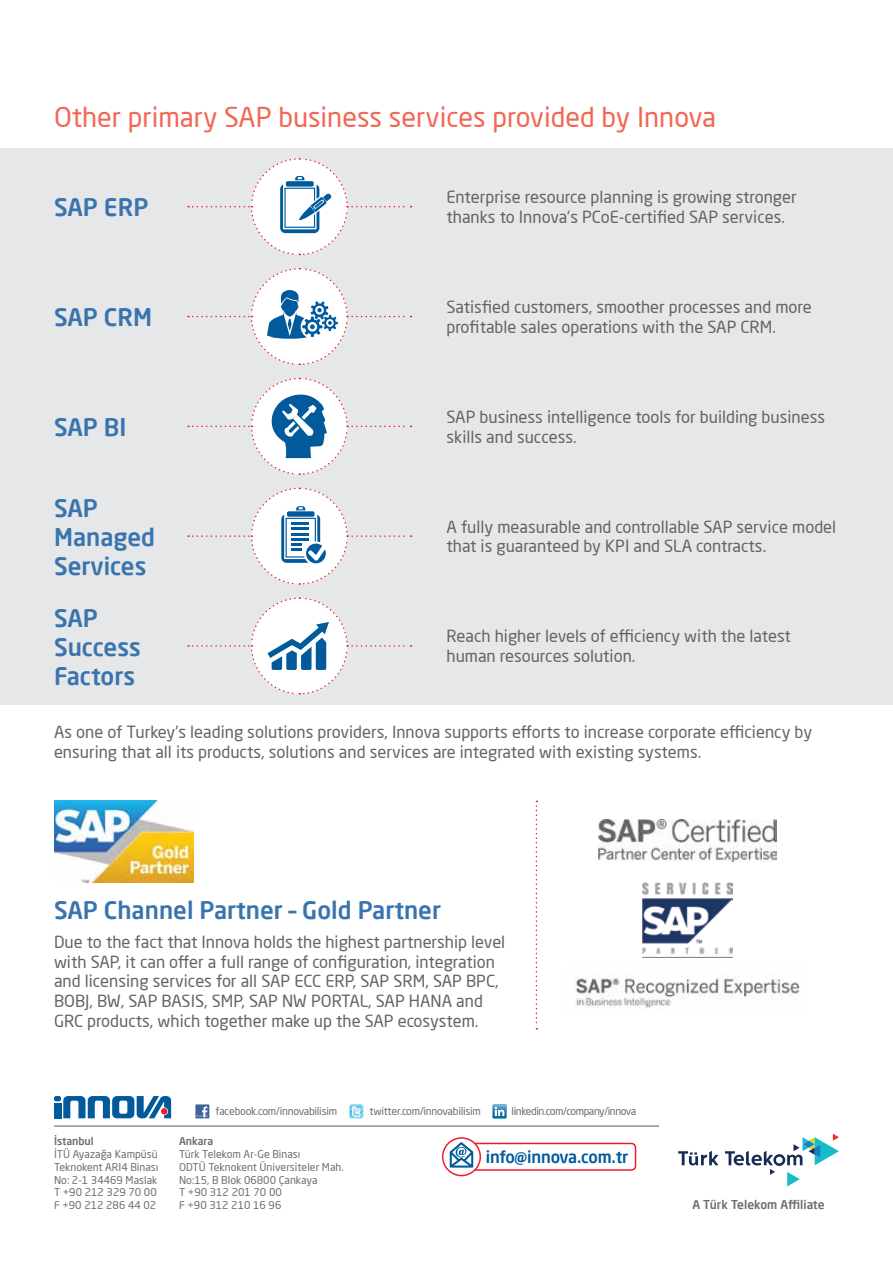
<style>
.page{position:relative;width:893px;height:1263px;background:#fff}
.page>*{position:absolute;margin:0;border:0;box-sizing:border-box;transform-origin:0 0}
.t1{font:27px "Neo Sans Pro";color:#f26653}
.t2{font:500 24px/28.8px "Neo Sans Pro";color:#3974ae}
.t3{font:16.5px/19.8px "Neo Sans Pro";color:#636466}
.t4{font:500 16.5px "Neo Sans Pro";letter-spacing:-.01em;color:#005a9c}
.t5{font:500 12px "Neo Sans Pro";color:#6d6e71}
.t6{font:10.65px/12.8px "Neo Sans Pro";color:#6d6e71}
.t7{font:500 10.65px "Neo Sans Pro";color:#6d6e71}
.t8{font:10.5px "Neo Sans Pro";letter-spacing:-.02em;color:#6d6e71}
.t9{font:10.5px "Neo Sans Pro";letter-spacing:-.04em;color:#6d6e71}
</style>
<div class="page">
<hr style="left:54px;top:1125px;width:605px;height:2px;background:#6d6e71">
<svg style="left:54px;top:1096px;width:117px;height:22px"></svg>
<div style="left:195px;top:1104px;width:14px;height:14px;background:#3e629c"></div>
<svg style="left:196px;top:1106px;width:12px;height:11px"></svg>
<svg style="left:349px;top:1104px;width:14px;height:14px"></svg>
<svg style="left:493px;top:1104px;width:14px;height:14px"></svg>
<svg style="left:678px;top:1134px;width:161px;height:52px"></svg>
<div style="left:0;top:148px;width:893px;height:556px;background:#e6e7e8"></div>
<svg style="left:188px;top:158px;width:224px;height:98px"></svg>
<svg style="left:188px;top:268px;width:224px;height:97px"></svg>
<svg style="left:188px;top:377px;width:224px;height:98px"></svg>
<svg style="left:188px;top:487px;width:224px;height:98px"></svg>
<svg style="left:188px;top:597px;width:224px;height:98px"></svg>
<img style="left:54px;top:801px;width:139px;height:81px">
<img style="left:598px;top:820px;width:179px;height:41px">
<img style="left:642px;top:882px;width:90px;height:75px">
<img style="left:575px;top:974px;width:225px;height:35px">
<svg style="left:536px;top:801px;width:1px;height:228px"></svg>
<div style="left:462px;top:1143px;width:174px;height:28px;border:2px solid #ed1c2e;border-radius:4px"></div>
<svg style="left:443px;top:1138px;width:37px;height:37px"></svg>
<div style="left:442px;top:1137px;width:39px;height:39px;border:2px solid #ed1c2e;border-radius:50%"></div>
<svg style="left:450px;top:1142px;width:23px;height:25px"></svg>
<h1 class="t1" style="left:54px;top:100px;width:664px">Other primary SAP business services provided by Innova</h1>
<h2 class="t2" style="left:54px;top:192px;width:96px">SAP ERP</h2>
<p class="t3" style="left:446px;top:187px;width:352px">Enterprise resource planning is growing stronger thanks to Innova’s PCoE-certified SAP services.</p>
<h2 class="t2" style="left:54px;top:302px;width:100px">SAP CRM</h2>
<p class="t3" style="left:446px;top:297px;width:367px">Satisfied customers, smoother processes and more profitable sales operations with the SAP CRM.</p>
<h2 class="t2" style="left:54px;top:412px;width:74px">SAP BI</h2>
<p class="t3" style="left:446px;top:406px;width:380px">SAP business intelligence tools for building business skills and success.</p>
<h2 class="t2" style="left:54px;top:493px;width:103px">SAP<br>Managed<br>Services</h2>
<h2 class="t2" style="left:54px;top:603px;width:88px">SAP<br>Success<br>Factors</h2>
<p class="t3" style="left:446px;top:516px;width:391px">A fully measurable and controllable SAP service model that is guaranteed by KPI and SLA contracts.</p>
<p class="t3" style="left:446px;top:626px;width:346px">Reach higher levels of efficiency with the latest human resources solution.</p>
<p class="t3" style="left:54px;top:722px;width:760px">As one of Turkey’s leading solutions providers, Innova supports efforts to increase corporate efficiency by ensuring that all its products, solutions and services are integrated with existing systems.</p>
<h2 class="t2" style="left:54px;top:895px;width:389px">SAP Channel Partner – Gold Partner</h2>
<p class="t3" style="left:54px;top:931px;width:453px">Due to the fact that Innova holds the highest partnership level with SAP, it can offer a full range of configuration, integration and licensing services for all SAP ECC ERP, SAP SRM, SAP BPC, BOBJ, BW, SAP BASIS, SMP, SAP NW PORTAL, SAP HANA and GRC products, which together make up the SAP ecosystem.</p>
<p class="t7" style="left:54px;top:1135px;width:41px">İstanbul</p>
<p class="t6" style="left:54px;top:1147px;width:106px">İTÜ Ayazağa Kampüsü<br>Teknokent ARI4 Binası<br>No: 2-1 34469 Maslak<br>T +90 212 329 70 00<br>F +90 212 286 44 02</p>
<p class="t8" style="left:216px;top:1105px;width:123px">facebook.com/innovabilisim</p>
<p class="t8" style="left:369px;top:1105px;width:113px">twitter.com/innovabilisim</p>
<p class="t9" style="left:512px;top:1105px;width:126px">linkedin.com/company/innova</p>
<p class="t7" style="left:179px;top:1135px;width:36px">Ankara</p>
<p class="t6" style="left:179px;top:1147px;width:166px">Türk Telekom Ar-Ge Binası<br>ODTÜ Teknokent Üniversiteler Mah.<br>No:15, B Blok 06800 Çankaya<br>T +90 312 201 70 00<br>F +90 312 210 16 96</p>
<p class="t4" style="left:486px;top:1146px;width:144px">info@innova.com.tr</p>
<p class="t5" style="left:692px;top:1197px;width:134px">A Türk Telekom Affiliate</p>
</div>
